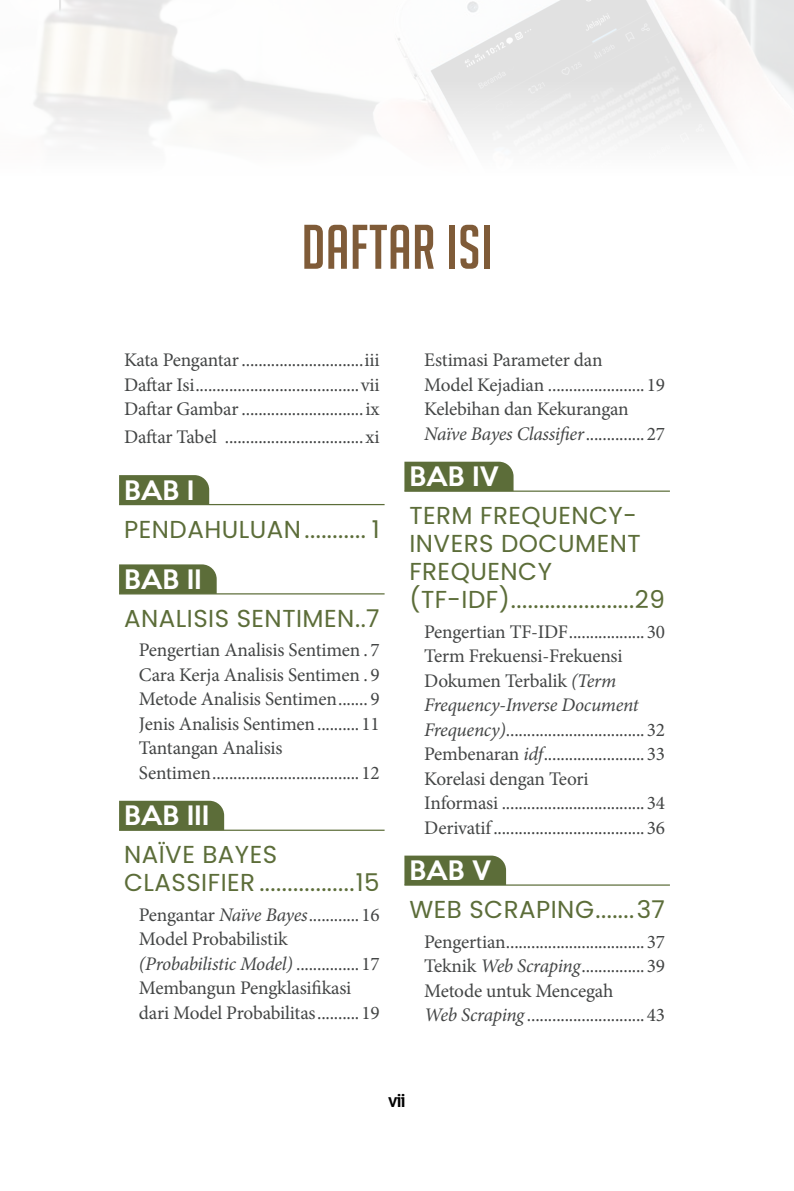
<style>
.page{position:relative;width:794px;height:1191px;background:#fff}
.page>*{position:absolute;margin:0;border:0;box-sizing:border-box;transform-origin:0 0}
.NAMA_BAB{font:61.25px "Big Noodle Titling";letter-spacing:.01em;color:#7f5b38}
.t1{font:24.5px/28px "Poppins";letter-spacing:.02em;color:#5c6d39}
.t2{font:500 24.5px "Keep Calm";color:#fff}
.isi_01_dais{font:19.25px/24.5px "Minion Pro";letter-spacing:-.01em;color:#434545}
.t3{font:700 17.5px "Antartida";color:#000}
.s1{font-style:italic}
</style>
<div class="page">
<img style="left:33px;top:0;width:761px;height:143px">
<div style="left:119px;top:475px;width:90px;height:29px;background:#5c6d39"></div>
<hr style="left:119px;top:504px;width:265px;height:1px;background:#5c6d39">
<div style="left:119px;top:564px;width:98px;height:29px;background:#5c6d39"></div>
<hr style="left:119px;top:593px;width:265px;height:1px;background:#5c6d39">
<div style="left:119px;top:800px;width:105px;height:29px;background:#5c6d39"></div>
<hr style="left:119px;top:829px;width:265px;height:2px;background:#5c6d39">
<div style="left:404px;top:462px;width:109px;height:28px;background:#5c6d39"></div>
<hr style="left:404px;top:490px;width:266px;height:2px;background:#5c6d39">
<div style="left:404px;top:855px;width:102px;height:29px;background:#5c6d39"></div>
<hr style="left:404px;top:884px;width:266px;height:1px;background:#5c6d39">
<p class="NAMA_BAB" style="left:301px;top:214px;width:192px">DAFTAR ISI</p>
<p class="isi_01_dais" style="left:124px;top:348px;width:257px">Kata Pengantar.............................iii</p>
<p class="isi_01_dais" style="left:124px;top:372px;width:257px">Daftar Isi.......................................vii</p>
<p class="isi_01_dais" style="left:124px;top:397px;width:257px">Daftar Gambar .............................ix</p>
<p class="isi_01_dais" style="left:124px;top:425px;width:257px">Daftar Tabel .................................xi</p>
<p class="t2" style="left:124px;top:469px;width:72px">BAB I</p>
<p class="t1" style="left:124px;top:515px;width:257px">PENDAHULUAN........... 1</p>
<p class="t2" style="left:124px;top:558px;width:79px">BAB II</p>
<p class="t1" style="left:124px;top:604px;width:257px">ANALISIS SENTIMEN..7</p>
<p class="isi_01_dais" style="left:139px;top:638px;width:242px">Pengertian Analisis Sentimen . 7</p>
<p class="isi_01_dais" style="left:139px;top:662px;width:242px">Cara Kerja Analisis Sentimen . 9</p>
<p class="isi_01_dais" style="left:139px;top:687px;width:242px">Metode Analisis Sentimen....... 9</p>
<p class="isi_01_dais" style="left:139px;top:711px;width:242px">Jenis Analisis Sentimen..........11</p>
<p class="isi_01_dais" style="left:139px;top:736px;width:242px">Tantangan Analisis<br>Sentimen...................................12</p>
<p class="t2" style="left:124px;top:794px;width:87px">BAB III</p>
<p class="t1" style="left:124px;top:840px;width:257px">NAÏVE BAYES<br>CLASSIFIER .................15</p>
<p class="isi_01_dais" style="left:139px;top:902px;width:242px">Pengantar <span class="s1">Naïve Bayes</span>............16</p>
<p class="isi_01_dais" style="left:139px;top:927px;width:242px">Model Probabilistik <span class="s1">(Probabilistic Model)</span> ...............17</p>
<p class="isi_01_dais" style="left:139px;top:976px;width:242px">Membangun Pengklasifikasi dari Model Probabilitas..........19</p>
<p class="isi_01_dais" style="left:424px;top:348px;width:242px">Estimasi Parameter dan<br>Model Kejadian .......................19</p>
<p class="isi_01_dais" style="left:424px;top:397px;width:242px">Kelebihan dan Kekurangan<br><span class="s1">Naïve Bayes Classifier</span>..............27</p>
<p class="t2" style="left:409px;top:455px;width:91px">BAB IV</p>
<p class="t1" style="left:409px;top:502px;width:257px">TERM FREQUENCY-<br>INVERS DOCUMENT<br>FREQUENCY (TF-IDF)......................29</p>
<p class="isi_01_dais" style="left:424px;top:619px;width:242px">Pengertian TF-IDF..................30</p>
<p class="isi_01_dais" style="left:424px;top:644px;width:242px">Term Frekuensi-Frekuensi Dokumen Terbalik <span class="s1">(Term Frequency-Inverse Document Frequency)</span>.................................32</p>
<p class="isi_01_dais" style="left:424px;top:742px;width:242px">Pembenaran <span class="s1">idf</span>........................33</p>
<p class="isi_01_dais" style="left:424px;top:766px;width:242px">Korelasi dengan Teori<br>Informasi ..................................34</p>
<p class="isi_01_dais" style="left:424px;top:815px;width:242px">Derivatif....................................36</p>
<p class="t2" style="left:409px;top:849px;width:83px">BAB V</p>
<p class="t1" style="left:409px;top:895px;width:257px">WEB SCRAPING.......37</p>
<p class="isi_01_dais" style="left:424px;top:929px;width:242px">Pengertian.................................37</p>
<p class="isi_01_dais" style="left:424px;top:953px;width:242px">Teknik <span class="s1">Web Scraping</span>...............39</p>
<p class="isi_01_dais" style="left:424px;top:978px;width:242px">Metode untuk Mencegah<br><span class="s1">Web Scraping</span> ............................43</p>
<p class="t3" style="left:388px;top:1091px;width:19px">vii</p>
</div>
